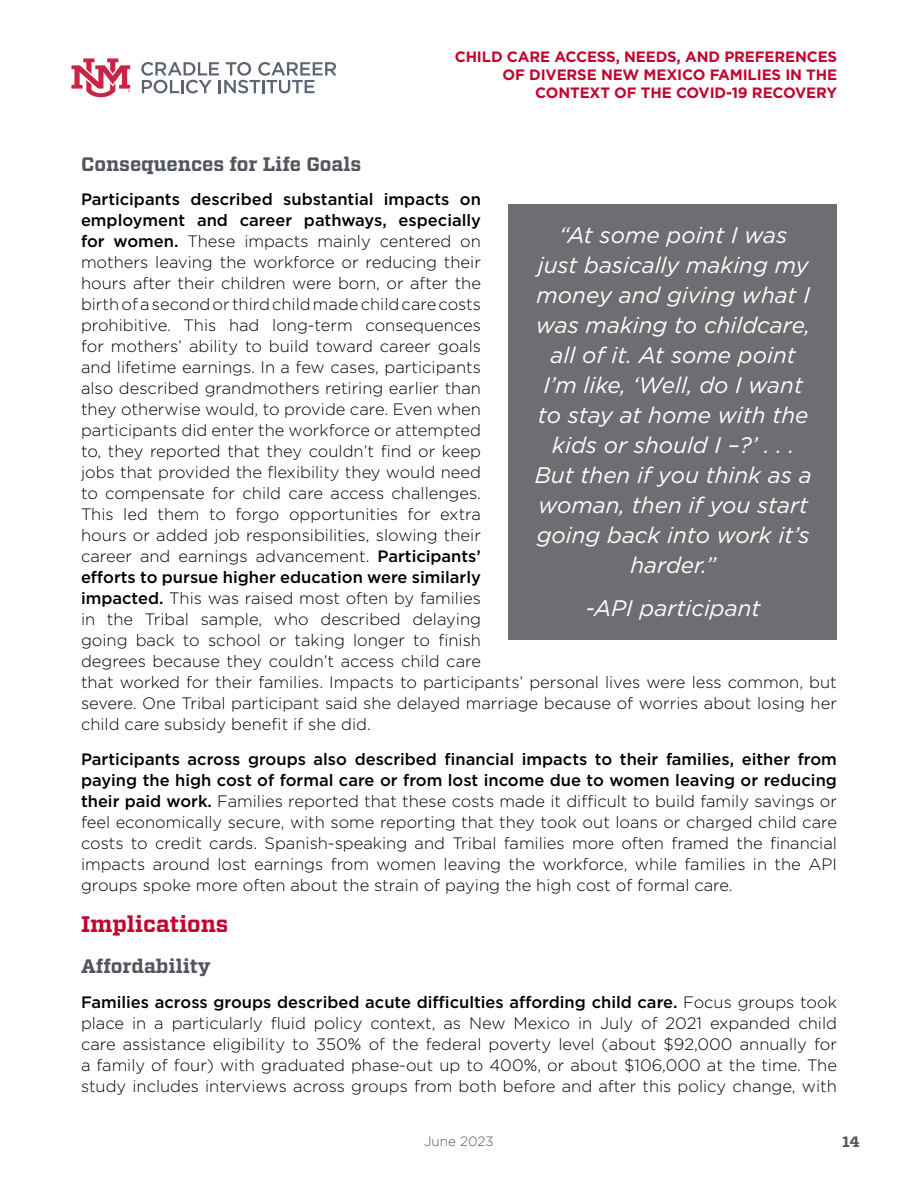
<style>
.page{position:relative;width:918px;height:1188px;background:#fff}
.page>*{position:absolute;margin:0;border:0;box-sizing:border-box;transform-origin:0 0}
.t1{font:italic 22.5px/30px "Gotham";color:#fff;text-align:center}
.t2{font:700 22.5px "Vitesse";color:#c00630}
.t3{font:700 19.5px "Vitesse";color:#52555b}
.t4{font:300 16.5px/21px "Gotham";color:#000;text-align:justify}
.t5{font:700 15px/18px "Gotham";letter-spacing:-.01em;color:#c00630;text-align:right}
.t6{font:700 15px "Vitesse";color:#52555b}
.t7{font:300 13.5px "Gotham";color:#52555b}
.s1{font-weight:500}
</style>
<div class="page">
<svg style="left:141px;top:62px;width:195px;height:31px"></svg>
<svg style="left:71px;top:58px;width:59px;height:39px"></svg>
<div style="left:508px;top:204px;width:329px;height:436px;background:#6d6e71"></div>
<p class="t5" style="left:455px;top:47px;width:384px">CHILD CARE ACCESS, NEEDS, AND PREFERENCES<br>OF DIVERSE NEW MEXICO FAMILIES IN THE<br>CONTEXT OF THE COVID-19 RECOVERY</p>
<p class="t3" style="left:81px;top:151px;width:282px">Consequences for Life Goals</p>
<p class="t4" style="left:81px;top:189px;width:757px;text-align:left"><span class="s1">Participants described substantial impacts on<br>employment and career pathways, especially<br>for women.</span> These impacts mainly centered on<br>mothers leaving the workforce or reducing their<br>hours after their children were born, or after the<br>birth of a second or third child made child care costs<br>prohibitive. This had long-term consequences<br>for mothers’ ability to build toward career goals<br>and lifetime earnings. In a few cases, participants<br>also described grandmothers retiring earlier than<br>they otherwise would, to provide care. Even when<br>participants did enter the workforce or attempted<br>to, they reported that they couldn’t find or keep<br>jobs that provided the flexibility they would need<br>to compensate for child care access challenges.<br>This led them to forgo opportunities for extra<br>hours or added job responsibilities, slowing their<br>career and earnings advancement. <span class="s1">Participants’<br>efforts to pursue higher education were similarly<br>impacted.</span> This was raised most often by families<br>in the Tribal sample, who described delaying<br>going back to school or taking longer to finish<br>degrees because they couldn’t access child care<br>that worked for their families. Impacts to participants’ personal lives were less common, but severe. One Tribal participant said she delayed marriage because of worries about losing her child care subsidy benefit if she did.</p>
<p class="t4" style="left:81px;top:748px;width:758px"><span class="s1">Participants across groups also described financial impacts to their families, either from paying the high cost of formal care or from lost income due to women leaving or reducing their paid work.</span> Families reported that these costs made it difficult to build family savings or feel economically secure, with some reporting that they took out loans or charged child care costs to credit cards. Spanish-speaking and Tribal families more often framed the financial impacts around lost earnings from women leaving the workforce, while families in the API groups spoke more often about the strain of paying the high cost of formal care.</p>
<h1 class="t2" style="left:81px;top:909px;width:149px">Implications</h1>
<p class="t3" style="left:81px;top:954px;width:131px">Affordability</p>
<p class="t4" style="left:81px;top:991px;width:758px"><span class="s1">Families across groups described acute difficulties affording child care.</span> Focus groups took place in a particularly fluid policy context, as New Mexico in July of 2021 expanded child care assistance eligibility to 350% of the federal poverty level (about $92,000 annually for a family of four) with graduated phase-out up to 400%, or about $106,000 at the time. The study includes interviews across groups from both before and after this policy change, with</p>
<p class="t1" style="left:535px;top:219px;width:278px">“At some point I was<br>just basically making my money and giving what I was making to childcare, all of it. At some point<br>I’m like, ‘Well, do I want to stay at home with the kids or should I –?’ . . .<br>But then if you think as a woman, then if you start going back into work it’s harder.”</p>
<h1 class="t1" style="left:586px;top:593px;width:176px">-API participant</h1>
<p class="t7" style="left:424px;top:1133px;width:71px">June 2023</p>
<p class="t6" style="left:842px;top:1132px;width:19px">14</p>
</div>
